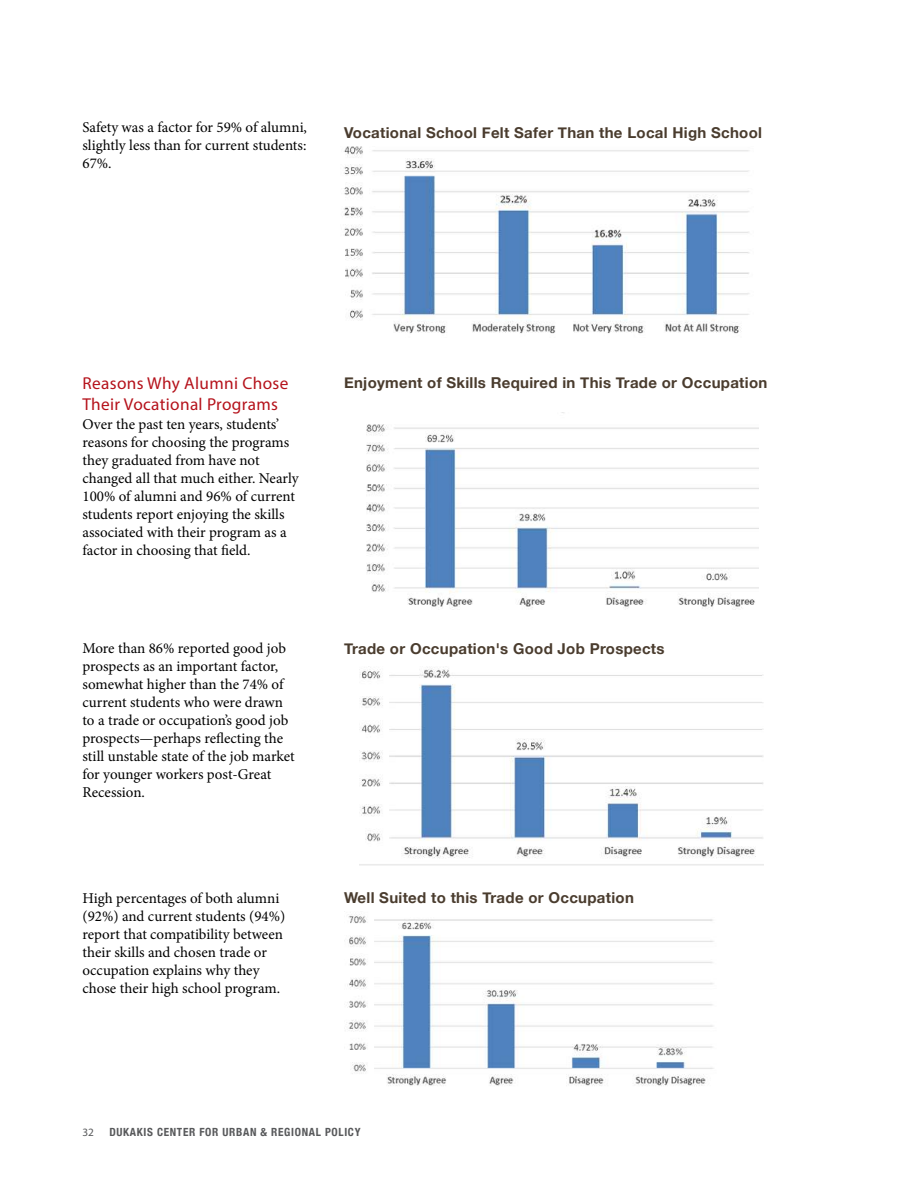
<style>
.page{position:relative;width:918px;height:1188px;background:#fff}
.page>*{position:absolute;margin:0;border:0;box-sizing:border-box;transform-origin:0 0}
.t1{font:17.25px/21px "Myriad Pro";letter-spacing:.02em;color:#b5121b}
.t2{font:15px/18px "Minion Pro";color:#000}
.t3{font:700 15px "Helvetica Neue";letter-spacing:.02em;color:#4a3c2e}
.t4{font:700 condensed 11.25px "Helvetica Neue";letter-spacing:.06em;color:#58595b}
.t5{font:11.25px "Myriad Pro";color:#58595b}
</style>
<div class="page">
<img style="left:360px;top:666px;width:404px;height:199px">
<img style="left:344px;top:146px;width:406px;height:188px">
<img style="left:366px;top:424px;width:393px;height:185px">
<img style="left:347px;top:916px;width:367px;height:170px">
<p class="t2" style="left:82px;top:119px;width:226px;text-align:justify">Safety was a factor for 59% of alumni, slightly less than for current students:<br>67%.</p>
<p class="t3" style="left:344px;top:124px;width:420px">Vocational School Felt Safer Than the Local High School</p>
<p class="t1" style="left:82px;top:373px;width:207px">Reasons Why Alumni Chose<br>Their Vocational Programs</p>
<p class="t2" style="left:82px;top:416px;width:218px">Over the past ten years, students’ reasons for choosing the programs they graduated from have not changed all that much either. Nearly 100% of alumni and 96% of current students report enjoying the skills associated with their program as a factor in choosing that field.</p>
<p class="t2" style="left:82px;top:640px;width:214px">More than 86% reported good job prospects as an important factor, somewhat higher than the 74% of current students who were drawn to a trade or occupation’s good job prospects—perhaps reflecting the still unstable state of the job market for younger workers post-Great<br>Recession.</p>
<p class="t2" style="left:82px;top:890px;width:204px">High percentages of both alumni (92%) and current students (94%) report that compatibility between their skills and chosen trade or occupation explains why they chose their high school program.</p>
<p class="t3" style="left:344px;top:373px;width:425px">Enjoyment of Skills Required in This Trade or Occupation</p>
<p class="t3" style="left:344px;top:639px;width:322px">Trade or Occupation's Good Job Prospects</p>
<p class="t3" style="left:344px;top:889px;width:291px">Well Suited to this Trade or Occupation</p>
<p class="t5" style="left:82px;top:1125px;width:13px">32</p>
<p class="t4" style="left:109px;top:1125px;width:253px">DUKAKIS CENTER FOR URBAN &amp; REGIONAL POLICY</p>
</div>
